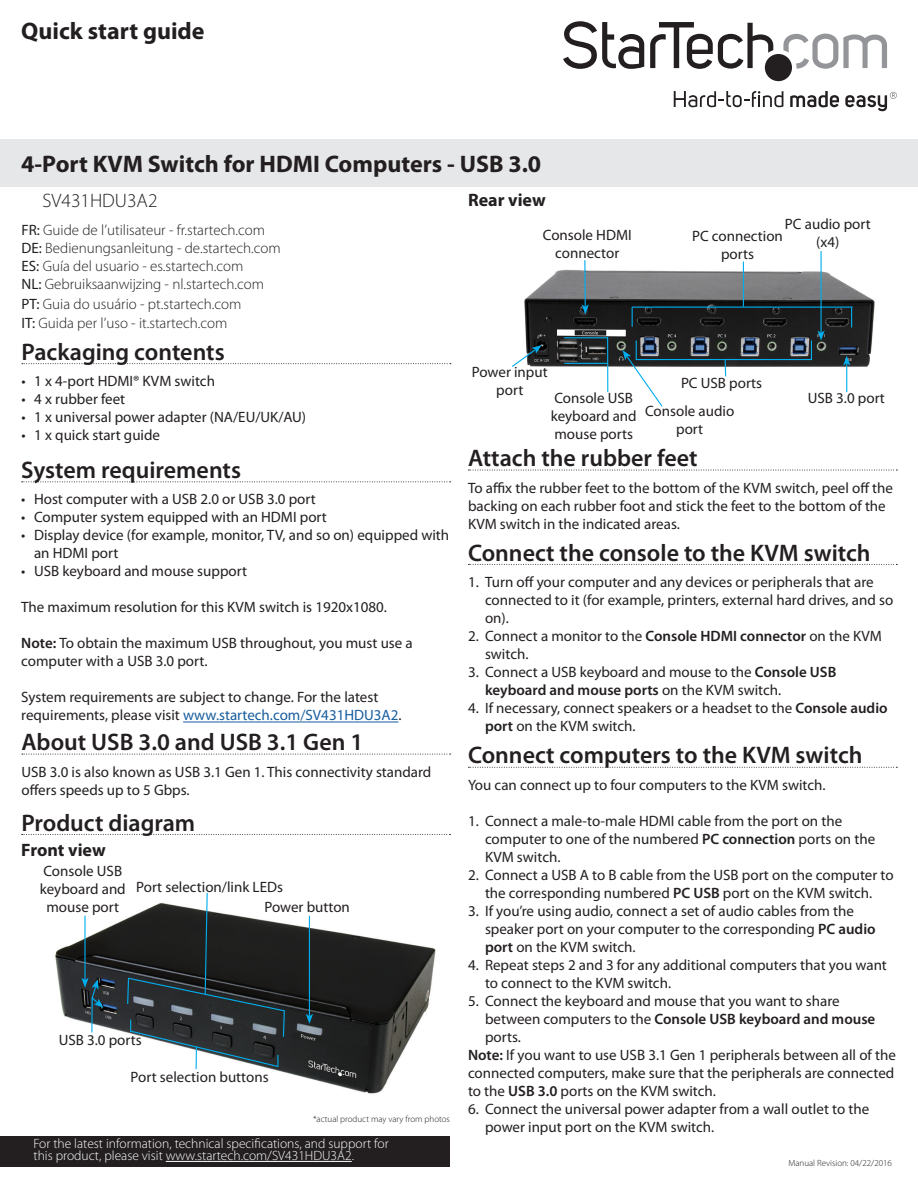
<style>
.page{position:relative;width:918px;height:1188px;background:#fff}
.page>*{position:absolute;margin:0;border:0;box-sizing:border-box;transform-origin:0 0}
.t1{font:600 24px "Myriad Pro";color:#231f20}
.Title_Description{font:700 24px "Myriad Pro";color:#231f20}
.Title_SKU{font:300 19.5px "Myriad Pro";color:#231f20}
.t2{font:700 18px "Myriad Pro";color:#231f20}
.Text{font:15px/18px "Myriad Pro";color:#231f20}
.Manual_Description{font:300 15px "Myriad Pro";color:#231f20}
.Text-2{font:300 13.5px "Myriad Pro";color:#fff}
.Text-3{font:300 9px "Myriad Pro";color:#231f20}
.s1{font-weight:400}
.s2{font-weight:600}
.s3{color:#175d9e}
</style>
<div class="page">
<img style="left:429px;top:251px;width:469px;height:232px">
<img style="left:0;top:834px;width:451px;height:333px">
<svg style="left:783px;top:34px;width:104px;height:35px"></svg>
<svg style="left:845px;top:92px;width:52px;height:19px"></svg>
<svg style="left:790px;top:91px;width:49px;height:17px"></svg>
<svg style="left:674px;top:91px;width:109px;height:16px"></svg>
<svg style="left:563px;top:21px;width:81px;height:48px"></svg>
<svg style="left:650px;top:22px;width:123px;height:47px"></svg>
<div style="left:765px;top:54px;width:27px;height:27px;background:#231f20;border-radius:50%"></div>
<div style="left:0;top:140px;width:918px;height:47px;background:#e6e7e9"></div>
<div style="left:0;top:1136px;width:450px;height:30px;background:#231f20"></div>
<hr style="left:166px;top:1161px;width:186px;height:1px;background:#fff">
<svg style="left:22px;top:363px;width:429px;height:1px"></svg>
<svg style="left:22px;top:481px;width:429px;height:1px"></svg>
<hr style="left:183px;top:722px;width:215px;height:1px;background:#175d9e">
<svg style="left:22px;top:754px;width:429px;height:1px"></svg>
<svg style="left:22px;top:834px;width:428px;height:1px"></svg>
<svg style="left:127px;top:892px;width:159px;height:177px"></svg>
<hr style="left:309px;top:916px;width:1px;height:100px;background:#00aeef">
<svg style="left:306px;top:1014px;width:7px;height:10px"></svg>
<hr style="left:84px;top:916px;width:2px;height:64px;background:#00aeef">
<svg style="left:81px;top:978px;width:23px;height:30px"></svg>
<hr style="left:91px;top:997px;width:2px;height:35px;background:#00aeef">
<hr style="left:584px;top:260px;width:2px;height:47px;background:#00aeef">
<svg style="left:582px;top:304px;width:7px;height:10px"></svg>
<svg style="left:632px;top:308px;width:1px;height:19px"></svg>
<svg style="left:851px;top:308px;width:1px;height:19px"></svg>
<hr style="left:632px;top:307px;width:221px;height:1px;background:#00aeef">
<hr style="left:743px;top:262px;width:1px;height:45px;background:#00aeef">
<hr style="left:636px;top:359px;width:176px;height:1px;background:#00aeef">
<svg style="left:724px;top:358px;width:3px;height:20px"></svg>
<hr style="left:821px;top:251px;width:1px;height:82px;background:#00aeef">
<svg style="left:811px;top:330px;width:14px;height:30px"></svg>
<svg style="left:843px;top:356px;width:7px;height:36px"></svg>
<svg style="left:511px;top:345px;width:31px;height:23px"></svg>
<hr style="left:564px;top:337px;width:44px;height:1px;background:#00aeef">
<hr style="left:564px;top:363px;width:44px;height:1px;background:#00aeef">
<hr style="left:607px;top:337px;width:1px;height:55px;background:#00aeef">
<svg style="left:622px;top:340px;width:42px;height:68px"></svg>
<svg style="left:468px;top:564px;width:429px;height:1px"></svg>
<svg style="left:468px;top:470px;width:429px;height:1px"></svg>
<svg style="left:468px;top:767px;width:429px;height:1px"></svg>
<p class="Title_Description" style="left:21px;top:16px;width:185px">Quick start guide</p>
<p class="Title_Description" style="left:21px;top:148px;width:522px">4-Port KVM Switch for HDMI Computers - USB 3.0</p>
<p class="Title_SKU" style="left:43px;top:189px;width:117px">SV431HDU3A2</p>
<p class="Manual_Description" style="left:22px;top:221px;width:245px"><span class="s1">FR:</span> Guide de l’utilisateur - fr.startech.com</p>
<p class="Manual_Description" style="left:22px;top:239px;width:261px"><span class="s1">DE:</span> Bedienungsanleitung - de.startech.com</p>
<p class="Manual_Description" style="left:22px;top:257px;width:223px"><span class="s1">ES:</span> Guía del usuario - es.startech.com</p>
<p class="Manual_Description" style="left:22px;top:275px;width:244px"><span class="s1">NL:</span> Gebruiksaanwijzing - nl.startech.com</p>
<p class="Manual_Description" style="left:22px;top:295px;width:221px"><span class="s1">PT:</span> Guia do usuário - pt.startech.com</p>
<p class="Manual_Description" style="left:22px;top:314px;width:207px"><span class="s1">IT:</span> Guida per l’uso - it.startech.com</p>
<h1 class="t1" style="left:22px;top:336px;width:205px">Packaging contents</h1>
<p class="Text" style="left:22px;top:372px;width:195px">• 1 x 4-port HDMI® KVM switch</p>
<p class="Text" style="left:22px;top:390px;width:105px">• 4 x rubber feet</p>
<p class="Text" style="left:22px;top:408px;width:286px">• 1 x universal power adapter (NA/EU/UK/AU)</p>
<p class="Text" style="left:22px;top:426px;width:140px">• 1 x quick start guide</p>
<h1 class="t1" style="left:21px;top:455px;width:221px">System requirements</h1>
<p class="Text" style="left:21px;top:490px;width:296px">• Host computer with a USB 2.0 or USB 3.0 port</p>
<p class="Text" style="left:21px;top:508px;width:307px">• Computer system equipped with an HDMI port</p>
<p class="Text" style="left:34px;top:526px;width:417px;text-indent:-13px">• Display device (for example, monitor, TV, and so on) equipped with an HDMI port</p>
<p class="Text" style="left:21px;top:562px;width:227px">• USB keyboard and mouse support</p>
<p class="Text" style="left:21px;top:598px;width:367px">The maximum resolution for this KVM switch is 1920x1080.</p>
<p class="Text" style="left:21px;top:634px;width:393px"><span class="s2">Note:</span> To obtain the maximum USB throughout, you must use a computer with a USB 3.0 port.</p>
<p class="Text" style="left:21px;top:688px;width:382px">System requirements are subject to change. For the latest requirements, please visit <span class="s3">www.startech.com/SV431HDU3A2</span>.</p>
<h1 class="t1" style="left:22px;top:727px;width:343px">About USB 3.0 and USB 3.1 Gen 1</h1>
<p class="Text" style="left:22px;top:762px;width:411px">USB 3.0 is also known as USB 3.1 Gen 1. This connectivity standard offers speeds up to 5 Gbps.</p>
<h1 class="t1" style="left:21px;top:807px;width:175px">Product diagram</h1>
<h2 class="t2" style="left:21px;top:838px;width:86px">Front view</h2>
<p class="Text" style="left:136px;top:878px;width:148px">Port selection/link LEDs</p>
<p class="Text" style="left:40px;top:861px;width:88px;text-align:center">Console USB keyboard and mouse port</p>
<p class="Text" style="left:264px;top:898px;width:87px">Power button</p>
<p class="Text" style="left:59px;top:1031px;width:84px">USB 3.0 ports</p>
<p class="Text" style="left:131px;top:1068px;width:140px">Port selection buttons</p>
<p class="Text-3" style="left:313px;top:1114px;width:138px">*actual product may vary from photos</p>
<p class="Text-2" style="left:34px;top:1135px;width:357px">For the latest information, technical specifications, and support for</p>
<p class="Text-2" style="left:34px;top:1147px;width:322px">this product, please visit www.startech.com/SV431HDU3A2.</p>
<h2 class="t2" style="left:468px;top:188px;width:79px">Rear view</h2>
<p class="Text" style="left:543px;top:226px;width:90px;text-align:center">Console HDMI connector</p>
<p class="Text" style="left:692px;top:227px;width:92px;text-align:center">PC connection ports</p>
<p class="Text" style="left:785px;top:214px;width:87px;text-align:center">PC audio port (x4)</p>
<p class="Text" style="left:472px;top:363px;width:77px;text-align:center">Power input port</p>
<p class="Text" style="left:551px;top:389px;width:88px">Console USB keyboard and mouse ports</p>
<p class="Text" style="left:681px;top:373px;width:83px">PC USB ports</p>
<p class="Text" style="left:645px;top:402px;width:91px;text-align:center">Console audio port</p>
<p class="Text" style="left:808px;top:389px;width:79px">USB 3.0 port</p>
<h1 class="t1" style="left:468px;top:443px;width:231px">Attach the rubber feet</h1>
<p class="Text" style="left:468px;top:478px;width:427px">To affix the rubber feet to the bottom of the KVM switch, peel off the backing on each rubber foot and stick the feet to the bottom of the<br>KVM switch in the indicated areas.</p>
<h1 class="t1" style="left:468px;top:537px;width:404px">Connect the console to the KVM switch</h1>
<p class="Text" style="left:485px;top:573px;width:410px;text-indent:-17px">1. Turn off your computer and any devices or peripherals that are connected to it (for example, printers, external hard drives, and so on).</p>
<p class="Text" style="left:485px;top:627px;width:398px;text-indent:-17px">2. Connect a monitor to the <span class="s2">Console HDMI connector</span> on the KVM switch.</p>
<p class="Text" style="left:485px;top:663px;width:353px;text-indent:-17px">3. Connect a USB keyboard and mouse to the <span class="s2">Console USB keyboard and mouse ports</span> on the KVM switch.</p>
<p class="Text" style="left:485px;top:699px;width:404px;text-indent:-17px">4. If necessary, connect speakers or a headset to the <span class="s2">Console audio port</span> on the KVM switch.</p>
<h1 class="t1" style="left:468px;top:740px;width:396px">Connect computers to the KVM switch</h1>
<p class="Text" style="left:468px;top:776px;width:359px">You can connect up to four computers to the KVM switch.</p>
<p class="Text" style="left:485px;top:812px;width:392px;text-indent:-17px">1. Connect a male-to-male HDMI cable from the port on the computer to one of the numbered <span class="s2">PC connection</span> ports on the<br>KVM switch.</p>
<p class="Text" style="left:468px;top:866px;width:427px;text-align:center">2. Connect a USB A to B cable from the USB port on the computer to the corresponding numbered <span class="s2">PC USB</span> port on the KVM switch.</p>
<p class="Text" style="left:485px;top:902px;width:392px;text-indent:-17px">3. If you’re using audio, connect a set of audio cables from the speaker port on your computer to the corresponding <span class="s2">PC audio port</span> on the KVM switch.</p>
<p class="Text" style="left:485px;top:956px;width:403px;text-indent:-17px">4. Repeat steps 2 and 3 for any additional computers that you want to connect to the KVM switch.</p>
<p class="Text" style="left:485px;top:992px;width:392px;text-indent:-17px">5. Connect the keyboard and mouse that you want to share between computers to the <span class="s2">Console USB keyboard and mouse </span>ports.</p>
<p class="Text" style="left:468px;top:1046px;width:429px;text-align:justify"><span class="s2">Note:</span> If you want to use USB 3.1 Gen 1 peripherals between all of the connected computers, make sure that the peripherals are connected to the <span class="s2">USB 3.0</span> ports on the KVM switch.</p>
<p class="Text" style="left:485px;top:1100px;width:386px;text-indent:-17px">6. Connect the universal power adapter from a wall outlet to the power input port on the KVM switch.</p>
<p class="Text-3" style="left:788px;top:1157px;width:105px">Manual Revision: 04/22/2016</p>
</div>
